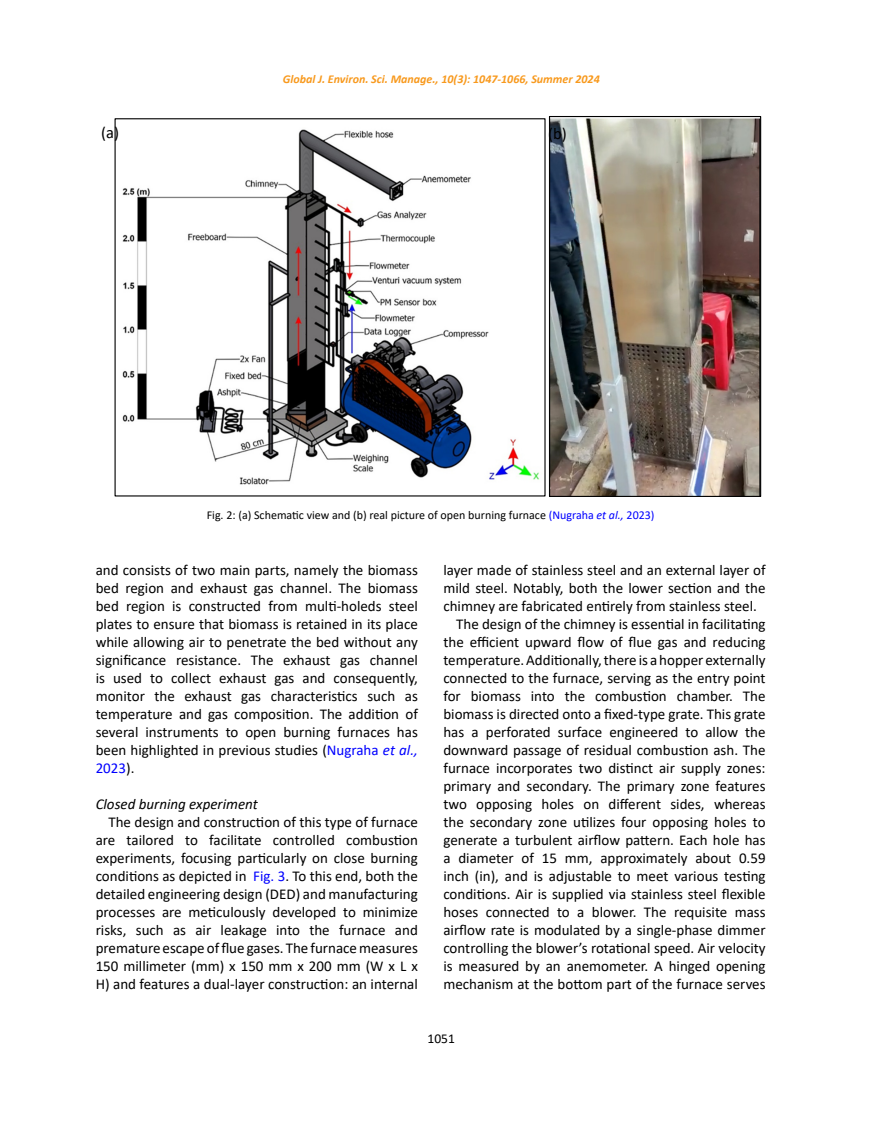
<style>
.page{position:relative;width:872px;height:1127px;background:#fff}
.page>*{position:absolute;margin:0;border:0;box-sizing:border-box;transform-origin:0 0}
.t1{font:16.5px "Calibri";color:#000}
.t2{font:15px/18px "Calibri";color:#000;text-align:justify}
.t3{font:italic 15px "Calibri";color:#000}
.t4{font:13.5px "Calibri";color:#000}
.t5{font:12px "Calibri";color:#000}
.t6{font:italic 700 12px "Calibri";color:#f8991d}
.s1{color:#00f}
.s2{font-style:italic;color:#00f}
</style>
<div class="page">
<img style="left:122px;top:129px;width:418px;height:356px">
<img style="left:551px;top:118px;width:208px;height:377px">
<div style="left:549px;top:116px;width:212px;height:381px;border:1px solid #000"></div>
<p class="t6" style="left:283px;top:70px;width:318px">Global J. Environ. Sci. Manage., 10(3): 1047-1066, Summer 2024</p>
<p class="t1" style="left:101px;top:121px;width:19px">(a)</p>
<p class="t1" style="left:548px;top:122px;width:20px">(b)</p>
<p class="t5" style="left:207px;top:507px;width:449px">Fig. 2: (a) Schematic view and (b) real picture of open burning furnace <span class="s1">(Nugraha</span> <span class="s2">et al.,</span> <span class="s1">2023)</span></p>
<p class="t2" style="left:96px;top:560px;width:324px">and consists of two main parts, namely the biomass bed region and exhaust gas channel. The biomass bed region is constructed from multi-holeds steel plates to ensure that biomass is retained in its place while allowing air to penetrate the bed without any significance resistance. The exhaust gas channel is used to collect exhaust gas and consequently, monitor the exhaust gas characteristics such as temperature and gas composition. The addition of several instruments to open burning furnaces has been highlighted in previous studies (<span class="s1">Nugraha</span> <span class="s2">et al., </span><span class="s1">2023</span>).</p>
<p class="t3" style="left:96px;top:793px;width:164px">Closed burning experiment</p>
<p class="t2" style="left:96px;top:812px;width:324px;text-indent:13px">The design and construction of this type of furnace are tailored to facilitate controlled combustion experiments, focusing particularly on close burning conditions as depicted in <span class="s1">Fig. 3</span>. To this end, both the detailed engineering design (DED) and manufacturing processes are meticulously developed to minimize risks, such as air leakage into the furnace and premature escape of flue gases. The furnace measures 150 millimeter (mm) x 150 mm x 200 mm (W x L x H) and features a dual-layer construction: an internal</p>
<p class="t2" style="left:443px;top:560px;width:324px">layer made of stainless steel and an external layer of</p>
<p class="t2" style="left:443px;top:578px;width:324px">mild steel. Notably, both the lower section and the</p>
<p class="t2" style="left:443px;top:596px;width:315px">chimney are fabricated entirely from stainless steel.</p>
<p class="t2" style="left:456px;top:614px;width:311px">The design of the chimney is essential in facilitating</p>
<p class="t2" style="left:443px;top:632px;width:324px">the efficient upward flow of flue gas and reducing</p>
<p class="t2" style="left:443px;top:650px;width:324px">temperature. Additionally, there is a hopper externally</p>
<p class="t2" style="left:443px;top:668px;width:324px">connected to the furnace, serving as the entry point</p>
<p class="t2" style="left:443px;top:686px;width:324px">for biomass into the combustion chamber. The</p>
<p class="t2" style="left:443px;top:704px;width:324px">biomass is directed onto a fixed-type grate. This grate</p>
<p class="t2" style="left:443px;top:722px;width:324px">has a perforated surface engineered to allow the</p>
<p class="t2" style="left:443px;top:740px;width:324px">downward passage of residual combustion ash. The</p>
<p class="t2" style="left:443px;top:758px;width:324px">furnace incorporates two distinct air supply zones:</p>
<p class="t2" style="left:443px;top:776px;width:324px">primary and secondary. The primary zone features</p>
<p class="t2" style="left:443px;top:794px;width:324px">two opposing holes on different sides, whereas</p>
<p class="t2" style="left:443px;top:812px;width:324px">the secondary zone utilizes four opposing holes to</p>
<p class="t2" style="left:443px;top:830px;width:324px">generate a turbulent airflow pattern. Each hole has</p>
<p class="t2" style="left:443px;top:848px;width:324px">a diameter of 15 mm, approximately about 0.59</p>
<p class="t2" style="left:443px;top:866px;width:324px">inch (in), and is adjustable to meet various testing</p>
<p class="t2" style="left:443px;top:884px;width:324px">conditions. Air is supplied via stainless steel flexible</p>
<p class="t2" style="left:443px;top:902px;width:324px">hoses connected to a blower. The requisite mass</p>
<p class="t2" style="left:443px;top:920px;width:324px">airflow rate is modulated by a single-phase dimmer</p>
<p class="t2" style="left:443px;top:938px;width:324px">controlling the blower’s rotational speed. Air velocity</p>
<p class="t2" style="left:443px;top:956px;width:324px">is measured by an anemometer. A hinged opening</p>
<p class="t2" style="left:443px;top:974px;width:324px">mechanism at the bottom part of the furnace serves</p>
<p class="t4" style="left:427px;top:1029px;width:29px">1051</p>
</div>
